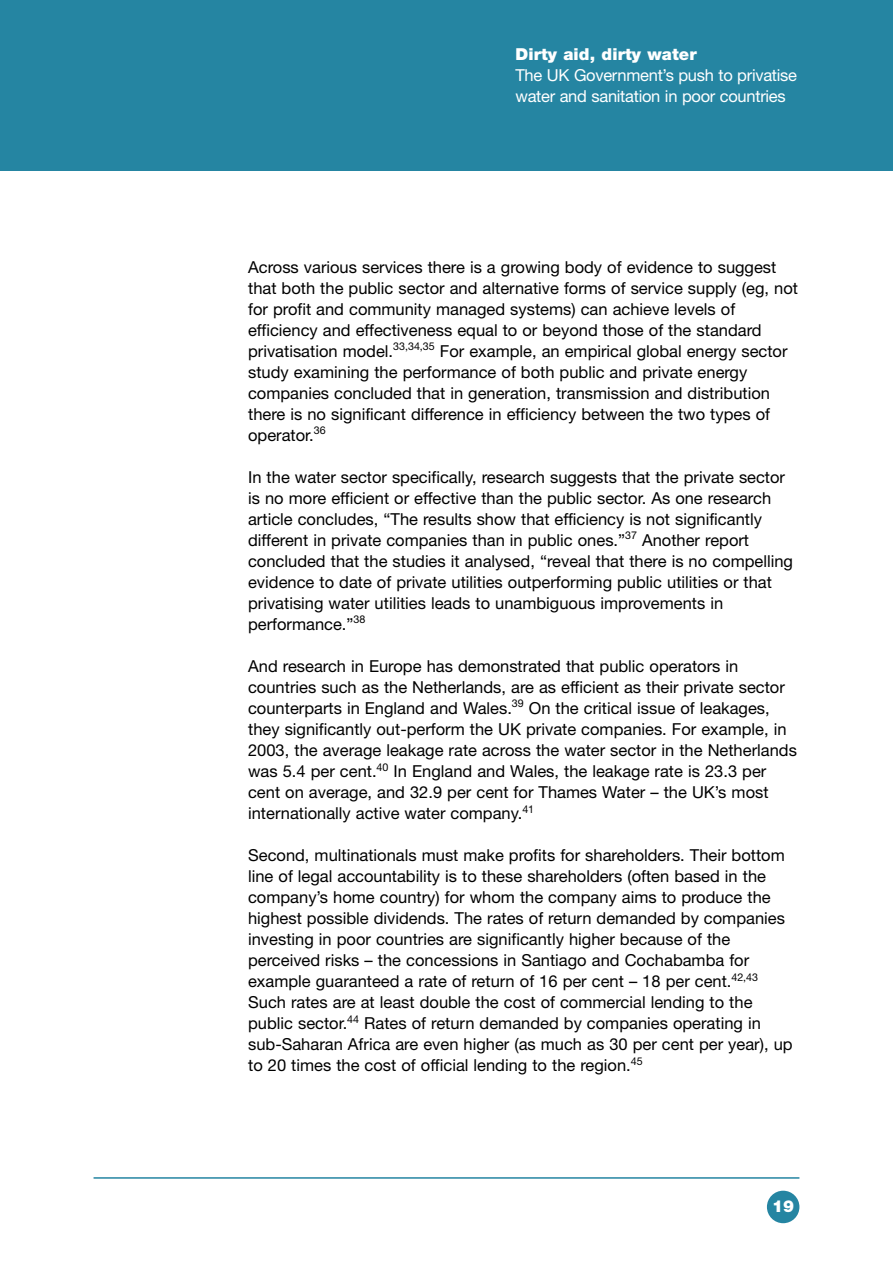
<style>
.page{position:relative;width:893px;height:1263px;background:#fff}
.page>*{position:absolute;margin:0;border:0;box-sizing:border-box;transform-origin:0 0}
.t1{font:16.5px/21px "Helvetica Neue";color:#000}
.t2{font:16.5px/21px "Helvetica Neue";letter-spacing:-.015em;color:#fff}
.t3{font:900 16.5px "Helvetica Neue";letter-spacing:.005em;color:#fff}
</style>
<div class="page">
<div style="left:767px;top:1191px;width:32px;height:32px;background:#2585a2;border-radius:50%"></div>
<div style="left:0;top:0;width:893px;height:170px;background:#2585a2"></div>
<hr style="left:94px;top:1177px;width:705px;height:2px;background:#2585a2">
<p class="t3" style="left:515px;top:48px;width:183px">Dirty aid, dirty water</p>
<p class="t2" style="left:515px;top:66px;width:283px">The UK Government’s push to privatise water and sanitation in poor countries</p>
<p class="t1" style="left:248px;top:258px;width:551px">Across various services there is a growing body of evidence to suggest that both the public sector and alternative forms of service supply (eg, not for profit and community managed systems) can achieve levels of efficiency and effectiveness equal to or beyond those of the standard privatisation model.<sup>33,34,35</sup> For example, an empirical global energy sector study examining the performance of both public and private energy companies concluded that in generation, transmission and distribution there is no significant difference in efficiency between the two types of operator.<sup>36</sup></p>
<p class="t1" style="left:248px;top:468px;width:546px">In the water sector specifically, research suggests that the private sector is no more efficient or effective than the public sector. As one research article concludes, “The results show that efficiency is not significantly different in private companies than in public ones.”<sup>37</sup> Another report concluded that the studies it analysed, “reveal that there is no compelling evidence to date of private utilities outperforming public utilities or that privatising water utilities leads to unambiguous improvements in performance.”<sup>38</sup></p>
<p class="t1" style="left:248px;top:657px;width:550px">And research in Europe has demonstrated that public operators in countries such as the Netherlands, are as efficient as their private sector counterparts in England and Wales.<sup>39</sup> On the critical issue of leakages, they significantly out-perform the UK private companies. For example, in 2003, the average leakage rate across the water sector in the Netherlands was 5.4 per cent.<sup>40</sup> In England and Wales, the leakage rate is 23.3 per cent on average, and 32.9 per cent for Thames Water – the UK’s most internationally active water company.<sup>41</sup></p>
<p class="t1" style="left:248px;top:846px;width:546px">Second, multinationals must make profits for shareholders. Their bottom line of legal accountability is to these shareholders (often based in the company’s home country) for whom the company aims to produce the highest possible dividends. The rates of return demanded by companies investing in poor countries are significantly higher because of the perceived risks – the concessions in Santiago and Cochabamba for example guaranteed a rate of return of 16 per cent – 18 per cent.<sup>42,43<br></sup>Such rates are at least double the cost of commercial lending to the public sector.<sup>44</sup> Rates of return demanded by companies operating in sub-Saharan Africa are even higher (as much as 30 per cent per year), up to 20 times the cost of official lending to the region.<sup>45</sup></p>
<p class="t3" style="left:772px;top:1201px;width:24px">19</p>
</div>
